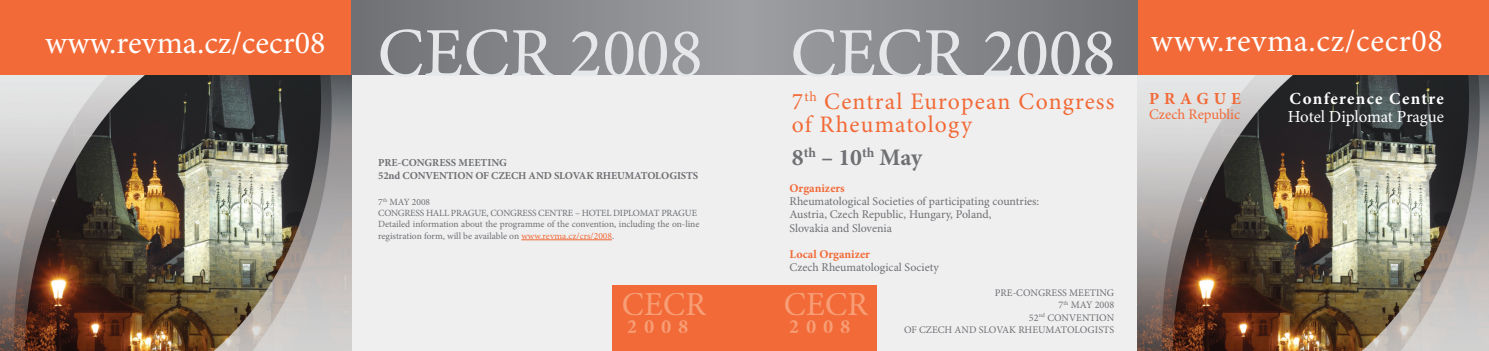
<style>
.page{position:relative;width:1489px;height:351px;background:#fff}
.page>*{position:absolute;margin:0;border:0;box-sizing:border-box;transform-origin:0 0}
.t1{font:69.75px "Minion Pro";color:#e6e7e9}
.t2{font:33.62px "Minion Pro";color:#f79e76}
.t3{font:32px "Minion Pro";letter-spacing:.01em;color:#fff}
.t4{font:23.75px/23.8px "Minion Pro";letter-spacing:.05em;color:#f26a37}
.t5{font:700 23.75px "Minion Pro";color:#6f7073}
.t6{font:700 20.12px "Minion Pro";color:#f79e76}
.t7{font:16.88px "Minion Pro";letter-spacing:-.005em;color:#fff}
.t8{font:700 16.88px "Minion Pro";letter-spacing:.075em;color:#fff}
.t9{font:700 16.88px "Minion Pro";letter-spacing:.29em;color:#f26a37}
.t10{font:14.62px "Minion Pro";color:#f26a37}
.t11{font:11.88px/13px "Minion Pro";color:#6f7073}
.t12{font:700 11.88px "Minion Pro";color:#f26a37}
.t13{font:700 10.62px/12.8px "Minion Pro";letter-spacing:-.01em;color:#6f7073}
.t14{font:10.12px/12.4px "Minion Pro";color:#6f7073;text-align:right}
.t15{font:9.5px/11.4px "Minion Pro";letter-spacing:-.01em;color:#6f7073}
.s1{color:#f26a37}
</style>
<div class="page">
<div style="left:0;top:0;width:1151px;height:351px;background:#efeff0"></div>
<img style="left:0;top:74px;width:351px;height:277px">
<img style="left:1137px;top:74px;width:351px;height:277px">
<div style="left:744px;top:0;width:393px;height:74px;background:linear-gradient(to right,#9d9fa2,#6f7174)"></div>
<div style="left:1137px;top:0;width:351px;height:74px;background:#f26a37"></div>
<div style="left:744px;top:285px;width:132px;height:66px;background:#f26a37"></div>
<div style="left:351px;top:0;width:393px;height:74px;background:linear-gradient(to right,#6f7073,#9d9fa2)"></div>
<div style="left:0;top:0;width:351px;height:74px;background:#f26a37"></div>
<div style="left:612px;top:285px;width:132px;height:66px;background:#f26a37"></div>
<hr style="left:521px;top:239px;width:91px;height:1px;background:#f26a37">
<h3 class="t3" style="left:45px;top:24px;width:282px">www.revma.cz/cecr08</h3>
<h1 class="t1" style="left:377px;top:12px;width:328px">CECR 2008</h1>
<p class="t13" style="left:378px;top:157px;width:322px">PRE-CONGRESS MEETING<br>52nd CONVENTION OF CZECH AND SLOVAK RHEUMATOLOGISTS</p>
<p class="t15" style="left:378px;top:196px;width:323px">7<sup>th</sup> MAY 2008<br>CONGRESS HALL PRAGUE, CONGRESS CENTRE – HOTEL DIPLOMAT PRAGUE Detailed information about the programme of the convention, including the on-line registration form, will be available on <span class="s1">www.revma.cz/crs/2008</span>.</p>
<h2 class="t2" style="left:621px;top:284px;width:86px">CECR</h2>
<h3 class="t6" style="left:627px;top:314px;width:63px">2008</h3>
<h1 class="t1" style="left:789px;top:12px;width:328px">CECR 2008</h1>
<h3 class="t4" style="left:791px;top:90px;width:324px">7<sup>th</sup> Central European Congress of Rheumatology</h3>
<h3 class="t5" style="left:791px;top:143px;width:132px">8<sup>th</sup> – 10<sup>th</sup> May</h3>
<p class="t12" style="left:789px;top:181px;width:57px">Organizers</p>
<p class="t11" style="left:789px;top:195px;width:251px">Rheumatological Societies of participating countries:<br>Austria, Czech Republic, Hungary, Poland,<br>Slovakia and Slovenia</p>
<p class="t12" style="left:789px;top:247px;width:82px">Local Organizer</p>
<p class="t11" style="left:789px;top:261px;width:151px">Czech Rheumatological Society</p>
<h2 class="t2" style="left:783px;top:284px;width:86px">CECR</h2>
<h3 class="t6" style="left:788px;top:314px;width:63px">2008</h3>
<p class="t14" style="left:904px;top:287px;width:212px">PRE-CONGRESS MEETING<br>7<sup>th</sup> MAY 2008<br>52<sup>nd</sup> CONVENTION<br>OF CZECH AND SLOVAK RHEUMATOLOGISTS</p>
<h3 class="t3" style="left:1150px;top:21px;width:293px">www.revma.cz/cecr08</h3>
<h3 class="t9" style="left:1149px;top:88px;width:93px">PRAGUE</h3>
<h3 class="t10" style="left:1149px;top:105px;width:93px">Czech Republic</h3>
<h3 class="t8" style="left:1289px;top:88px;width:156px">Conference Centre</h3>
<h3 class="t7" style="left:1287px;top:106px;width:158px">Hotel Diplomat Prague</h3>
</div>
